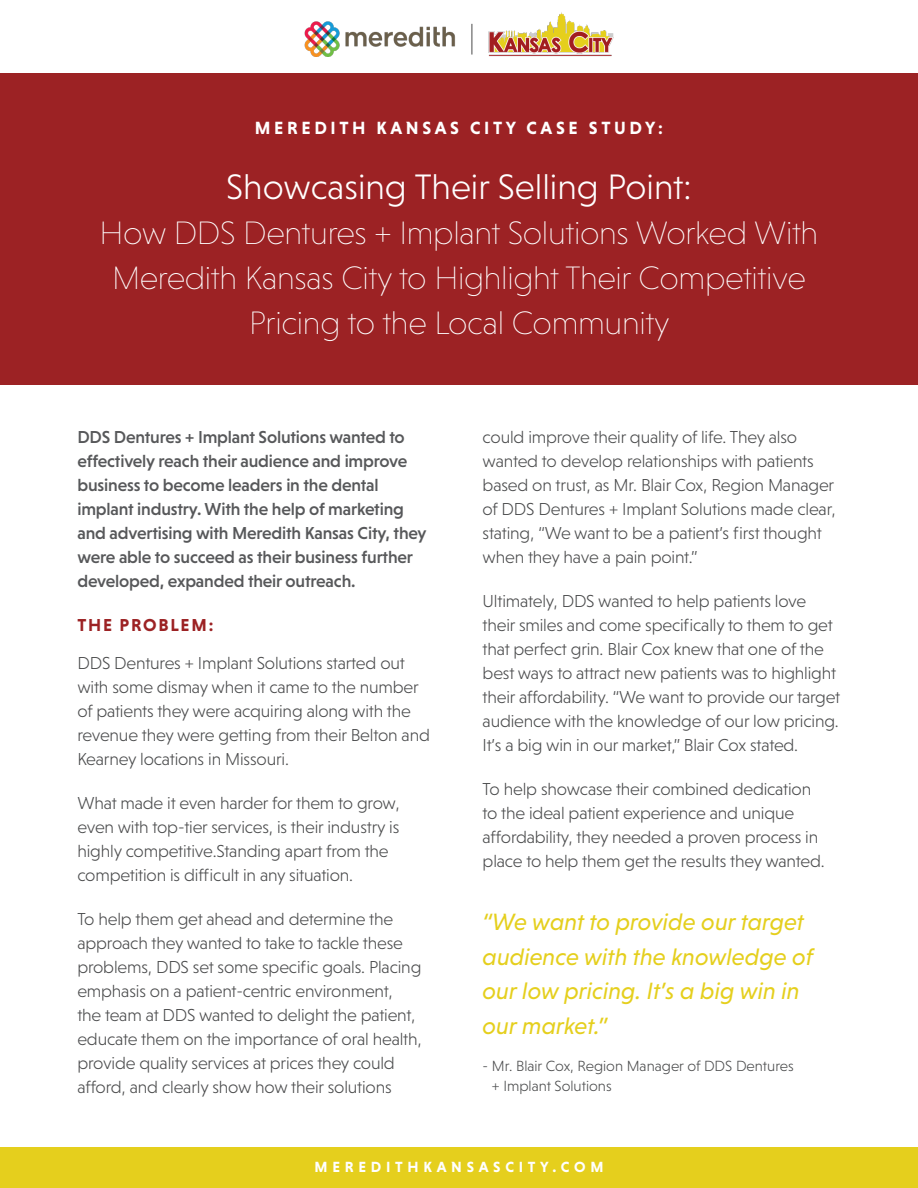
<style>
.page{position:relative;width:918px;height:1188px;background:#fff}
.page>*{position:absolute;margin:0;border:0;box-sizing:border-box;transform-origin:0 0}
.t1{font:300 36px "Niveau Grotesk";color:#fff}
.t2{font:200 33px/45px "Niveau Grotesk";letter-spacing:-.01em;color:#fff;text-align:center}
.t3{font:italic 24px/34.5px "Niveau Grotesk";color:#e5cf1d}
.t4{font:700 18px "Niveau Grotesk";letter-spacing:.2em;color:#fff}
.t5{font:300 17.7px/24px "Niveau Grotesk";letter-spacing:-.01em;color:#4b4c4d}
.t6{font:500 17.7px/24px "Niveau Grotesk";letter-spacing:-.01em;color:#57585a}
.t7{font:700 17.7px "Niveau Grotesk";letter-spacing:.1em;color:#9c2224}
.t8{font:300 15px/19.5px "Niveau Grotesk";color:#4b4c4d}
.t9{font:700 15px "Niveau Grotesk";letter-spacing:.315em;color:#fff}
</style>
<div class="page">
<img style="left:304px;top:12px;width:310px;height:45px">
<div style="left:0;top:73px;width:918px;height:311px;background:#9c2224"></div>
<div style="left:0;top:1148px;width:918px;height:40px;background:#e5cf1d"></div>
<p class="t4" style="left:255px;top:118px;width:410px">MEREDITH KANSAS CITY CASE STUDY:</p>
<p class="t1" style="left:226px;top:167px;width:467px">Showcasing Their Selling Point:</p>
<p class="t2" style="left:100px;top:210px;width:720px">How DDS Dentures + Implant Solutions Worked With<br>Meredith Kansas City to Highlight Their Competitive<br>Pricing to the Local Community</p>
<p class="t6" style="left:77px;top:425px;width:351px">DDS Dentures + Implant Solutions wanted to effectively reach their audience and improve business to become leaders in the dental implant industry. With the help of marketing and advertising with Meredith Kansas City, they were able to succeed as their business further developed, expanded their outreach.</p>
<p class="t7" style="left:77px;top:615px;width:137px">THE PROBLEM:</p>
<p class="t5" style="left:77px;top:650px;width:354px">DDS Dentures + Implant Solutions started out with some dismay when it came to the number of patients they were acquiring along with the revenue they were getting from their Belton and Kearney locations in Missouri.</p>
<p class="t5" style="left:77px;top:791px;width:324px">What made it even harder for them to grow, even with top-tier services, is their industry is highly competitive.Standing apart from the competition is difficult in any situation.</p>
<p class="t5" style="left:77px;top:907px;width:346px">To help them get ahead and determine the approach they wanted to take to tackle these problems, DDS set some specific goals. Placing emphasis on a patient-centric environment,<br>the team at DDS wanted to delight the patient, educate them on the importance of oral health, provide quality services at prices they could afford, and clearly show how their solutions</p>
<p class="t5" style="left:483px;top:425px;width:355px">could improve their quality of life. They also wanted to develop relationships with patients based on trust, as Mr. Blair Cox, Region Manager of DDS Dentures + Implant Solutions made clear, stating, “We want to be a patient’s first thought when they have a pain point.”</p>
<p class="t5" style="left:483px;top:589px;width:359px">Ultimately, DDS wanted to help patients love their smiles and come specifically to them to get that perfect grin. Blair Cox knew that one of the best ways to attract new patients was to highlight their affordability. “We want to provide our target audience with the knowledge of our low pricing.<br>It’s a big win in our market,” Blair Cox stated.</p>
<p class="t5" style="left:483px;top:777px;width:344px">To help showcase their combined dedication to the ideal patient experience and unique affordability, they needed a proven process in place to help them get the results they wanted.</p>
<p class="t3" style="left:483px;top:905px;width:332px">“We want to provide our target audience with the knowledge of our low pricing. It’s a big win in our market.”</p>
<p class="t8" style="left:492px;top:1056px;width:303px;text-indent:-9px">- Mr. Blair Cox, Region Manager of DDS Dentures + Implant Solutions</p>
<p class="t9" style="left:315px;top:1159px;width:290px">MEREDITHKANSASCITY.COM</p>
</div>
